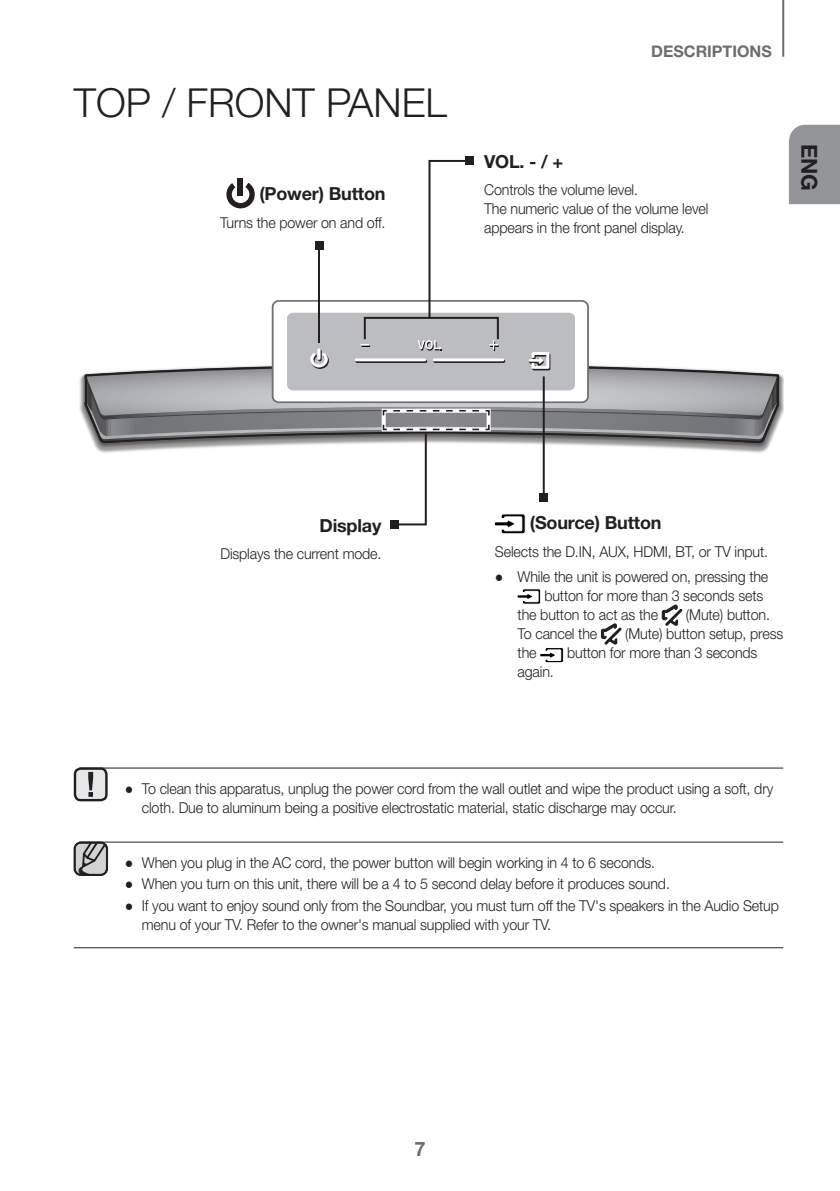
<style>
.page{position:relative;width:840px;height:1191px;background:#fff}
.page>*{position:absolute;margin:0;border:0;box-sizing:border-box;transform-origin:0 0}
.Title1{font:300 40px "Helvetica Neue cp";color:#231f20}
.t1{font:700 22px "Helvetica Neue cp";color:#231f20}
.t2{font:700 20px "Helvetica Neue cp";color:#6c6d70}
.t3{font:700 18px "Helvetica Neue cp";letter-spacing:-.01em;color:#231f20}
.t4{font:700 16px "Helvetica Neue cp";color:#6c6d70}
.t5{font:300 15px/19px "Helvetica Neue cp";letter-spacing:-.01em;color:#231f20;scale:.95 1}
.s1{font-family:"Arial";font-weight:400}
</style>
<div class="page">
<hr style="left:781px;top:0;width:2px;height:57px;background:#6c6d70">
<div style="left:789px;top:125px;width:50px;height:79px;background:#939598"></div>
<hr style="left:79px;top:767px;width:703px;height:1px;background:#231f20">
<hr style="left:79px;top:841px;width:703px;height:1px;background:#231f20">
<hr style="left:74px;top:947px;width:708px;height:1px;background:#231f20">
<svg style="left:226px;top:183px;width:28px;height:25px"></svg>
<div style="left:237px;top:178px;width:6px;height:18px;background:#231f20"></div>
<svg style="left:517px;top:589px;width:23px;height:15px"></svg>
<svg style="left:661px;top:604px;width:21px;height:22px"></svg>
<svg style="left:600px;top:623px;width:21px;height:21px"></svg>
<svg style="left:540px;top:647px;width:23px;height:16px"></svg>
<div style="left:271px;top:300px;width:317px;height:103px;border:2px solid #6c6d70;border-radius:6px"></div>
<div style="left:287px;top:313px;width:287px;height:77px;background:#bcbdc0;border-radius:6px"></div>
<svg style="left:427px;top:160px;width:44px;height:157px"></svg>
<div style="left:465px;top:157px;width:8px;height:8px;background:#231f20"></div>
<div style="left:363px;top:317px;width:135px;height:23px;border:2px solid #231f20"></div>
<hr style="left:318px;top:245px;width:2px;height:98px;background:#231f20">
<div style="left:315px;top:241px;width:8px;height:8px;background:#231f20"></div>
<svg style="left:85px;top:340px;width:693px;height:194px"></svg>
<div style="left:75px;top:768px;width:31px;height:32px;background:#e6e7e9;border-radius:6px"></div>
<div style="left:74px;top:767px;width:34px;height:34px;border:2px solid #231f20;border-radius:6px"></div>
<svg style="left:88px;top:772px;width:5px;height:25px"></svg>
<svg style="left:73px;top:841px;width:35px;height:35px"></svg>
<p class="Title1" style="left:74px;top:79px;width:374px">TOP / FRONT PANEL</p>
<p class="t3" style="left:259px;top:184px;width:127px">(Power) Button</p>
<p class="t5" style="left:220px;top:213px;width:175px">Turns the power on and off.</p>
<p class="t4" style="left:650px;top:42px;width:122px">DESCRIPTIONS</p>
<p class="t3" style="left:484px;top:151px;width:81px">VOL. - / +</p>
<p class="t5" style="left:484px;top:180px;width:237px">Controls the volume level.<br>The numeric value of the volume level appears in the front panel display.</p>
<h2 class="t1" style="left:821px;top:144px;width:49px;rotate:90deg">ENG</h2>
<p class="t3" style="left:319px;top:515px;width:63px">Display</p>
<p class="t5" style="left:220px;top:544px;width:171px">Displays the current mode.</p>
<p class="t3" style="left:529px;top:513px;width:133px">(Source) Button</p>
<p class="t5" style="left:494px;top:542px;width:289px">Selects the D.IN, AUX, HDMI, BT, or TV input.</p>
<p class="t5" style="left:494px;top:567px;width:289px"><span class="s1">●</span> While the unit is powered on, pressing the</p>
<p class="t5" style="left:544px;top:586px;width:232px">button for more than 3 seconds sets</p>
<p class="t5" style="left:517px;top:605px;width:149px">the button to act as the</p>
<p class="t5" style="left:685px;top:605px;width:90px">(Mute) button.</p>
<p class="t5" style="left:517px;top:624px;width:85px">To cancel the</p>
<p class="t5" style="left:624px;top:624px;width:168px">(Mute) button setup, press</p>
<p class="t5" style="left:517px;top:643px;width:21px">the</p>
<p class="t5" style="left:566px;top:643px;width:202px">button for more than 3 seconds</p>
<p class="t5" style="left:517px;top:662px;width:40px">again.</p>
<p class="t5" style="left:142px;top:779px;width:665px;text-indent:-17px"><span class="s1">●</span> To clean this apparatus, unplug the power cord from the wall outlet and wipe the product using a soft, dry cloth. Due to aluminum being a positive electrostatic material, static discharge may occur.</p>
<p class="t5" style="left:125px;top:853px;width:559px"><span class="s1">●</span> When you plug in the AC cord, the power button will begin working in 4 to 6 seconds.</p>
<p class="t5" style="left:125px;top:874px;width:575px"><span class="s1">●</span> When you turn on this unit, there will be a 4 to 5 second delay before it produces sound.</p>
<p class="t5" style="left:142px;top:896px;width:671px;text-indent:-17px"><span class="s1">●</span> If you want to enjoy sound only from the Soundbar, you must turn off the TV's speakers in the Audio Setup menu of your TV. Refer to the owner's manual supplied with your TV.</p>
<h3 class="t2" style="left:414px;top:1137px;width:13px">7</h3>
</div>
